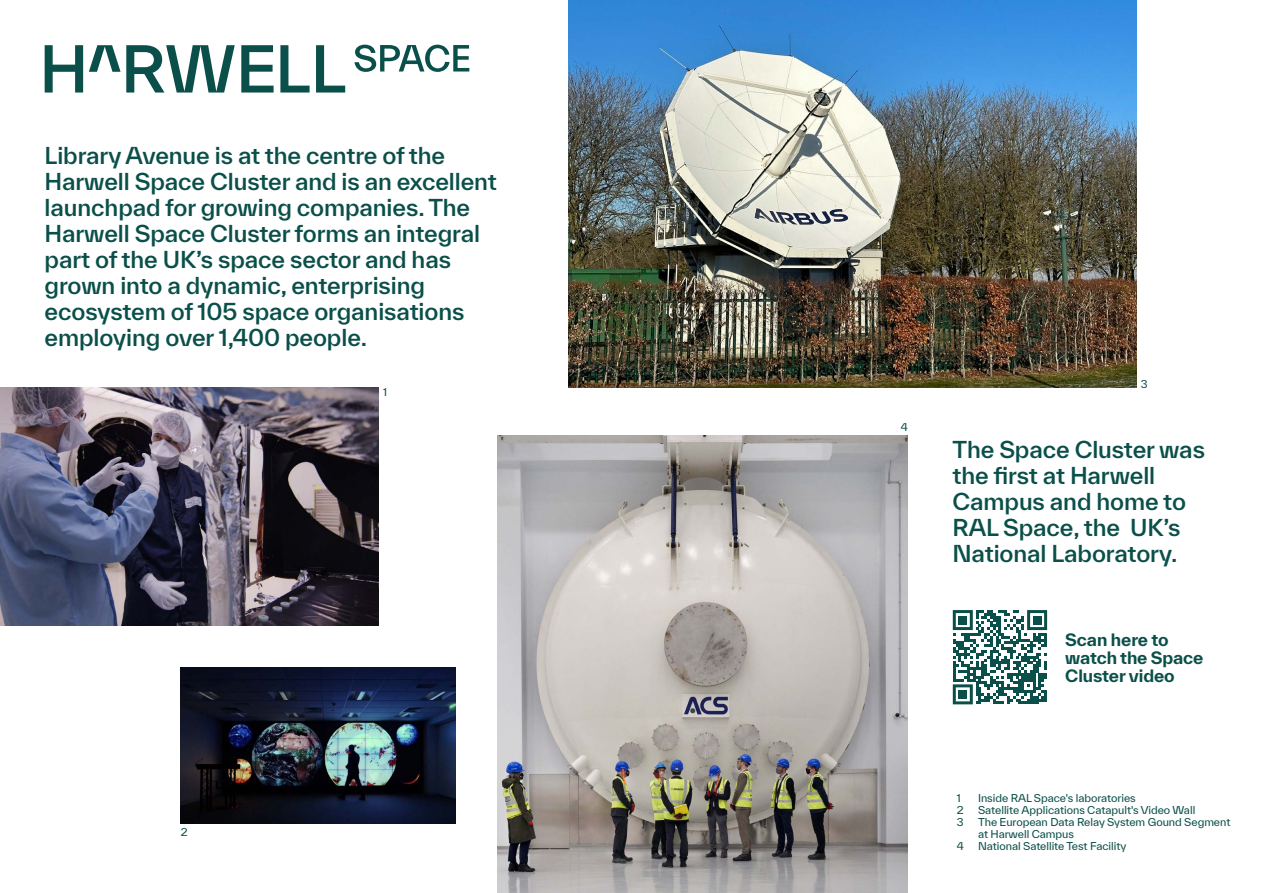
<style>
.page{position:relative;width:1263px;height:893px;background:#fff}
.page>*{position:absolute;margin:0;border:0;box-sizing:border-box;transform-origin:0 0}
.t1{font:500 22.5px/25.8px "TWK Everett";letter-spacing:-.005em;color:#0a4f49}
.t2{font:700 16.5px/18px "TWK Everett";letter-spacing:-.005em;color:#0a4f49}
.t3{font:10.5px/12px "TWK Everett";letter-spacing:-.005em;color:#0a4f49}
</style>
<div class="page">
<svg style="left:953px;top:610px;width:94px;height:94px"></svg>
<div style="left:958px;top:616px;width:9px;height:8px;background:#0a4f49"></div>
<div style="left:1033px;top:616px;width:8px;height:8px;background:#0a4f49"></div>
<div style="left:958px;top:690px;width:9px;height:9px;background:#0a4f49"></div>
<svg style="left:45px;top:45px;width:38px;height:48px"></svg>
<svg style="left:89px;top:45px;width:146px;height:48px"></svg>
<svg style="left:241px;top:45px;width:33px;height:48px"></svg>
<svg style="left:280px;top:45px;width:30px;height:48px"></svg>
<svg style="left:316px;top:45px;width:29px;height:48px"></svg>
<svg style="left:354px;top:45px;width:115px;height:27px"></svg>
<img style="left:498px;top:435px;width:410px;height:458px">
<img style="left:569px;top:0;width:568px;height:388px">
<img style="left:0;top:388px;width:379px;height:237px">
<img style="left:181px;top:668px;width:274px;height:156px">
<p class="t1" style="left:45px;top:143px;width:454px">Library Avenue is at the centre of the Harwell Space Cluster and is an excellent launchpad for growing companies. The Harwell Space Cluster forms an integral part of the UK’s space sector and has grown into a dynamic, enterprising ecosystem of 105 space organisations employing over 1,400 people.</p>
<p class="t3" style="left:181px;top:826px;width:8px">2</p>
<p class="t3" style="left:383px;top:385px;width:6px">1</p>
<p class="t3" style="left:901px;top:421px;width:9px">4</p>
<p class="t3" style="left:1141px;top:377px;width:8px">3</p>
<p class="t1" style="left:952px;top:436px;width:254px">The Space Cluster was the first at Harwell<br>Campus and home to<br>RAL Space, the UK’s<br>National Laboratory.</p>
<p class="t2" style="left:1065px;top:630px;width:140px">Scan here to watch the Space<br>Cluster video</p>
<p class="t3" style="left:957px;top:792px;width:6px">1</p>
<p class="t3" style="left:978px;top:792px;width:159px">Inside RAL Space's laboratories</p>
<p class="t3" style="left:957px;top:804px;width:8px">2</p>
<p class="t3" style="left:978px;top:804px;width:219px">Satellite Applications Catapult's Video Wall</p>
<p class="t3" style="left:957px;top:816px;width:8px">3</p>
<p class="t3" style="left:978px;top:816px;width:254px">The European Data Relay System Gound Segment at Harwell Campus</p>
<p class="t3" style="left:957px;top:840px;width:9px">4</p>
<p class="t3" style="left:978px;top:840px;width:150px">National Satellite Test Facility</p>
</div>
